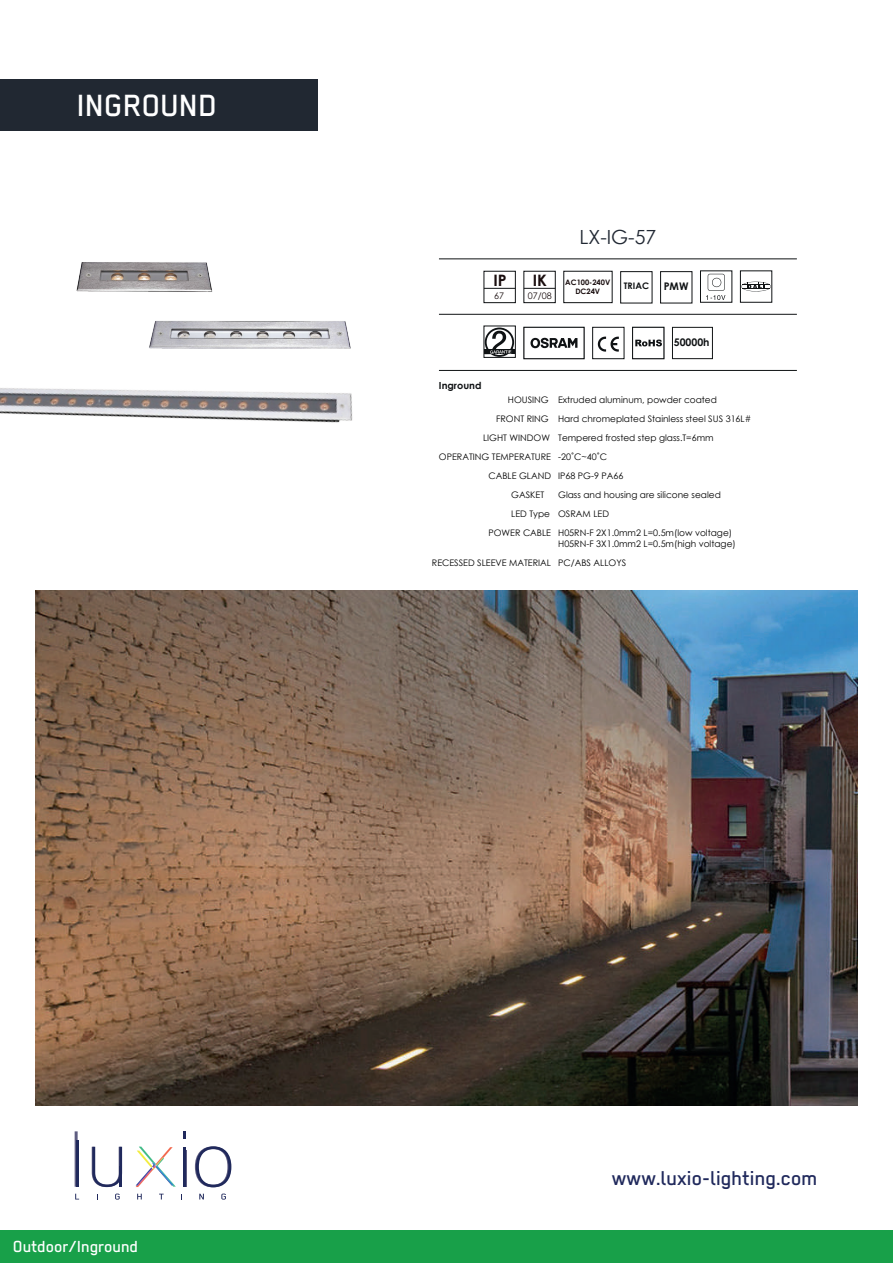
<style>
.page{position:relative;width:893px;height:1263px;background:#fff}
.page>*{position:absolute;margin:0;border:0;box-sizing:border-box;transform-origin:0 0}
.t1{font:500 34.5px "Regular";color:#fff}
.t2{font:500 22.5px "Regular";color:#20295c}
.t3{font:19.5px "Century Gothic";color:#212833}
.t4{font:500 18px "Regular";color:#fff}
.t5{font:700 15.75px "Century Gothic";color:#190d0e}
.t6{font:700 10.5px "Century Gothic";color:#0f1214}
.t7{font:700 9.75px "Century Gothic";color:#0f1214}
.t8{font:9px/10.8px "Century Gothic";color:#000001}
.t9{font:9px "Century Gothic";color:#190d0e}
.t10{font:700 9px "Century Gothic";color:#0f1214}
.t11{font:700 7.5px/9px "Century Gothic";color:#190d0e}
.s1{font-size:15.75px}
</style>
<div class="page">
<img style="left:35px;top:590px;width:823px;height:516px">
<div style="left:1px;top:1230px;width:892px;height:33px;background:#18a049"></div>
<div style="left:0;top:79px;width:318px;height:51px;background:#212832"></div>
<div style="left:672px;top:327px;width:41px;height:32px;border:1px solid #121516"></div>
<hr style="left:439px;top:370px;width:358px;height:1px;background:#0f1214">
<hr style="left:439px;top:314px;width:358px;height:1px;background:#0f1214">
<hr style="left:439px;top:258px;width:358px;height:1px;background:#0f1214">
<div style="left:592px;top:327px;width:32px;height:32px;border:1px solid #0f1214"></div>
<svg style="left:598px;top:337px;width:21px;height:15px"></svg>
<div style="left:632px;top:327px;width:32px;height:32px;border:1px solid #0f1214"></div>
<svg style="left:635px;top:340px;width:27px;height:6px"></svg>
<div style="left:484px;top:271px;width:32px;height:32px;border:1px solid #0f1214"></div>
<hr style="left:484px;top:288px;width:31px;height:1px;background:#0f1214">
<hr style="left:524px;top:288px;width:31px;height:1px;background:#0f1214">
<div style="left:564px;top:271px;width:48px;height:32px;border:1px solid #0f1214"></div>
<div style="left:484px;top:326px;width:32px;height:32px;border:1px solid #0f1214"></div>
<svg style="left:484px;top:328px;width:31px;height:29px"></svg>
<div style="left:620px;top:271px;width:32px;height:32px;border:1px solid #0f1214"></div>
<div style="left:660px;top:271px;width:32px;height:32px;border:1px solid #0f1214"></div>
<div style="left:740px;top:271px;width:32px;height:31px;border:1px solid #0f1214"></div>
<svg style="left:741px;top:281px;width:30px;height:10px"></svg>
<svg style="left:706px;top:274px;width:19px;height:26px"></svg>
<svg style="left:136px;top:1147px;width:40px;height:40px"></svg>
<hr style="left:183px;top:1147px;width:2px;height:40px;background:#20295c">
<hr style="left:76px;top:1140px;width:3px;height:47px;background:#20295c">
<svg style="left:75px;top:1131px;width:3px;height:56px"></svg>
<hr style="left:76px;top:1140px;width:2px;height:47px;background:#20295c">
<svg style="left:92px;top:1147px;width:30px;height:40px"></svg>
<hr style="left:120px;top:1167px;width:2px;height:20px;background:#20295c">
<hr style="left:185px;top:1150px;width:1px;height:37px;background:#5e5d81">
<svg style="left:183px;top:1131px;width:2px;height:8px"></svg>
<svg style="left:195px;top:1146px;width:36px;height:41px"></svg>
<svg style="left:75px;top:1194px;width:4px;height:5px"></svg>
<svg style="left:115px;top:1193px;width:5px;height:6px"></svg>
<svg style="left:137px;top:1194px;width:5px;height:5px"></svg>
<svg style="left:159px;top:1194px;width:5px;height:5px"></svg>
<svg style="left:199px;top:1194px;width:5px;height:5px"></svg>
<svg style="left:221px;top:1193px;width:5px;height:6px"></svg>
<div style="left:524px;top:327px;width:60px;height:32px;border:1px solid #0f1214"></div>
<svg style="left:530px;top:338px;width:47px;height:10px"></svg>
<img style="left:0;top:388px;width:353px;height:35px">
<img style="left:149px;top:321px;width:202px;height:28px">
<img style="left:76px;top:262px;width:137px;height:30px">
<h1 class="t1" style="left:77px;top:86px;width:142px">INGROUND</h1>
<h3 class="t5" style="left:493px;top:268px;width:15px">IP</h3>
<p class="t9" style="left:494px;top:289px;width:11px">67</p>
<p class="t7" style="left:439px;top:378px;width:44px">Inground</p>
<h3 class="t3" style="left:579px;top:223px;width:78px">LX-IG-57</h3>
<p class="t11" style="left:575px;top:277px;width:36px;text-indent:-43px"><span class="s1">IK</span> AC100-240V<br>DC24V</p>
<p class="t10" style="left:624px;top:279px;width:27px">TRIAC</p>
<p class="t6" style="left:664px;top:279px;width:26px">PMW</p>
<p class="t9" style="left:528px;top:289px;width:25px">07/08</p>
<p class="t6" style="left:674px;top:335px;width:37px">50000h</p>
<p class="t8" style="left:508px;top:394px;width:211px">HOUSING Extruded aluminum, powder coated</p>
<p class="t8" style="left:483px;top:432px;width:232px">LIGHT WINDOW Tempered frosted step glass.T=6mm</p>
<p class="t8" style="left:496px;top:413px;width:257px">FRONT RING Hard chromeplated Stainless steel SUS 316L#</p>
<p class="t8" style="left:439px;top:451px;width:170px">OPERATING TEMPERATURE -20˚C~40˚C</p>
<p class="t8" style="left:488px;top:470px;width:137px">CABLE GLAND IP68 PG-9 PA66</p>
<p class="t8" style="left:511px;top:489px;width:34px">GASKET</p>
<p class="t8" style="left:558px;top:489px;width:164px">Glass and housing are silicone sealed</p>
<p class="t8" style="left:511px;top:508px;width:99px">LED Type OSRAM LED</p>
<p class="t8" style="left:558px;top:527px;width:179px;text-indent:-70px">POWER CABLE H05RN-F 2X1.0mm2 L=0.5m(low voltage)<br>H05RN-F 3X1.0mm2 L=0.5m(high voltage)</p>
<p class="t8" style="left:432px;top:557px;width:196px">RECESSED SLEEVE MATERIAL PC/ABS ALLOYS</p>
<h3 class="t4" style="left:13px;top:1236px;width:127px">Outdoor/Inground</h3>
<h2 class="t2" style="left:612px;top:1165px;width:207px">www.luxio-lighting.com</h2>
</div>
